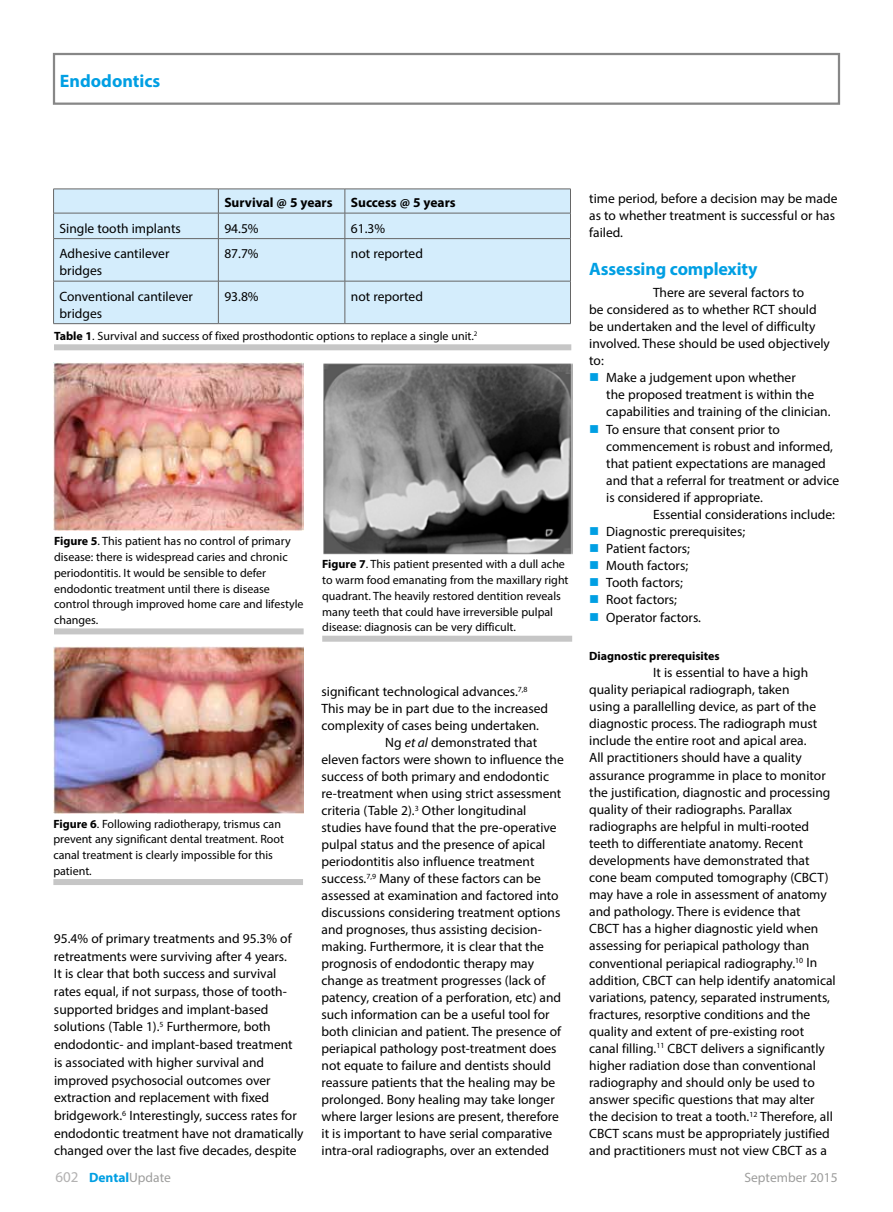
<style>
.page{position:relative;width:893px;height:1212px;background:#fff}
.page>*{position:absolute;margin:0;border:0;box-sizing:border-box;transform-origin:0 0}
.t1{font:700 18px "Myriad Pro";letter-spacing:-.01em;color:#009fe3}
.t2{font:13.5px/17.1px "Myriad Pro";color:#000}
.t3{font:700 13.5px "Myriad Pro";color:#000}
.t4{font:700 13.5px "Myriad Pro";color:#009fe3}
.t5{font:13.5px "Myriad Pro";color:#9d9d9c}
.t6{font:12px/15.8px "Myriad Pro";color:#000}
.t7{font:700 12px "Myriad Pro";color:#000}
.s1{font-weight:700}
.s2{font-style:italic}
.s3{color:#009fe3}
.s4{font-weight:400;font-size:15px;color:#b3b2b2}
.s5{font-weight:400;color:#9d9d9c}
</style>
<div class="page">
<div style="left:53px;top:53px;width:787px;height:52px;border:2px solid #878787"></div>
<div style="left:54px;top:628px;width:250px;height:6px;background:#c6c6c6"></div>
<div style="left:53px;top:879px;width:250px;height:6px;background:#c6c6c6"></div>
<div style="left:322px;top:636px;width:250px;height:6px;background:#c6c6c6"></div>
<div style="left:54px;top:344px;width:517px;height:6px;background:#c6c6c6"></div>
<div style="left:54px;top:189px;width:516px;height:135px;background:#d4edfc"></div>
<hr style="left:53px;top:189px;width:165px;height:1px;background:#666">
<hr style="left:218px;top:189px;width:127px;height:1px;background:#666">
<hr style="left:345px;top:189px;width:226px;height:1px;background:#666">
<hr style="left:53px;top:213px;width:165px;height:1px;background:#666">
<svg style="left:53px;top:189px;width:1px;height:49px"></svg>
<hr style="left:218px;top:213px;width:127px;height:1px;background:#666">
<svg style="left:218px;top:189px;width:1px;height:49px"></svg>
<hr style="left:345px;top:213px;width:226px;height:1px;background:#666">
<svg style="left:345px;top:189px;width:1px;height:49px"></svg>
<svg style="left:570px;top:190px;width:1px;height:48px"></svg>
<hr style="left:53px;top:238px;width:165px;height:1px;background:#666">
<hr style="left:53px;top:239px;width:1px;height:42px;background:#666">
<hr style="left:218px;top:238px;width:127px;height:1px;background:#666">
<hr style="left:218px;top:239px;width:1px;height:42px;background:#666">
<hr style="left:345px;top:238px;width:226px;height:1px;background:#666">
<hr style="left:345px;top:239px;width:1px;height:42px;background:#666">
<hr style="left:570px;top:239px;width:1px;height:42px;background:#666">
<hr style="left:53px;top:281px;width:165px;height:1px;background:#666">
<hr style="left:53px;top:281px;width:1px;height:42px;background:#666">
<hr style="left:218px;top:281px;width:127px;height:1px;background:#666">
<hr style="left:218px;top:281px;width:1px;height:42px;background:#666">
<hr style="left:345px;top:281px;width:226px;height:1px;background:#666">
<hr style="left:345px;top:281px;width:1px;height:42px;background:#666">
<hr style="left:570px;top:281px;width:1px;height:42px;background:#666">
<hr style="left:53px;top:323px;width:165px;height:1px;background:#666">
<hr style="left:218px;top:323px;width:127px;height:1px;background:#666">
<hr style="left:345px;top:323px;width:226px;height:1px;background:#666">
<img style="left:53px;top:363px;width:250px;height:167px">
<img style="left:53px;top:646px;width:250px;height:167px">
<img style="left:323px;top:363px;width:249px;height:191px">
<h1 class="t1" style="left:60px;top:69px;width:102px">Endodontics</h1>
<p class="t3" style="left:224px;top:194px;width:110px">Survival @ 5 years</p>
<p class="t3" style="left:351px;top:194px;width:106px">Success @ 5 years</p>
<p class="t2" style="left:60px;top:219px;width:123px">Single tooth implants</p>
<p class="t2" style="left:224px;top:219px;width:36px">94.5%</p>
<p class="t2" style="left:351px;top:219px;width:36px">61.3%</p>
<p class="t2" style="left:60px;top:245px;width:111px">Adhesive cantilever bridges</p>
<p class="t2" style="left:224px;top:245px;width:36px">87.7%</p>
<p class="t2" style="left:351px;top:245px;width:74px">not reported</p>
<p class="t2" style="left:60px;top:287px;width:135px">Conventional cantilever bridges</p>
<p class="t2" style="left:224px;top:287px;width:36px">93.8%</p>
<p class="t2" style="left:351px;top:287px;width:74px">not reported</p>
<p class="t6" style="left:54px;top:328px;width:425px"><span class="s1">Table 1</span>. Survival and success of fixed prosthodontic options to replace a single unit.<sup>2</sup></p>
<p class="t6" style="left:54px;top:533px;width:251px"><span class="s1">Figure 5</span>. This patient has no control of primary disease: there is widespread caries and chronic periodontitis. It would be sensible to defer endodontic treatment until there is disease control through improved home care and lifestyle changes.</p>
<p class="t6" style="left:322px;top:556px;width:248px"><span class="s1">Figure 7</span>. This patient presented with a dull ache to warm food emanating from the maxillary right quadrant. The heavily restored dentition reveals many teeth that could have irreversible pulpal disease: diagnosis can be very difficult.</p>
<p class="t6" style="left:53px;top:815px;width:232px"><span class="s1">Figure 6</span>. Following radiotherapy, trismus can prevent any significant dental treatment. Root canal treatment is clearly impossible for this patient.</p>
<p class="t2" style="left:54px;top:929px;width:251px;line-height:17.7px">95.4% of primary treatments and 95.3% of retreatments were surviving after 4 years.<br>It is clear that both success and survival rates equal, if not surpass, those of tooth&shy;supported bridges and implant-based solutions (Table 1).<sup>5</sup> Furthermore, both endodontic- and implant-based treatment is associated with higher survival and improved psychosocial outcomes over extraction and replacement with fixed bridgework.<sup>6</sup> Interestingly, success rates for endodontic treatment have not dramatically changed over the last five decades, despite</p>
<p class="t2" style="left:322px;top:683px;width:208px">significant technological advances.<sup>7,8</sup></p>
<p class="t2" style="left:321px;top:700px;width:228px">This may be in part due to the increased</p>
<p class="t2" style="left:321px;top:717px;width:219px">complexity of cases being undertaken.</p>
<p class="t2" style="left:385px;top:734px;width:153px">Ng <span class="s2">et al</span> demonstrated that</p>
<p class="t2" style="left:321px;top:751px;width:244px">eleven factors were shown to influence the</p>
<p class="t2" style="left:321px;top:768px;width:229px">success of both primary and endodontic</p>
<p class="t2" style="left:321px;top:785px;width:241px">re-treatment when using strict assessment</p>
<p class="t2" style="left:321px;top:802px;width:206px">criteria (Table 2).<sup>3</sup> Other longitudinal</p>
<p class="t2" style="left:322px;top:819px;width:237px">studies have found that the pre-operative</p>
<p class="t2" style="left:322px;top:836px;width:225px">pulpal status and the presence of apical</p>
<p class="t2" style="left:322px;top:853px;width:215px">periodontitis also influence treatment</p>
<p class="t2" style="left:322px;top:870px;width:221px">success.<sup>7,9</sup> Many of these factors can be</p>
<p class="t2" style="left:321px;top:887px;width:239px">assessed at examination and factored into</p>
<p class="t2" style="left:321px;top:904px;width:240px">discussions considering treatment options</p>
<p class="t2" style="left:321px;top:921px;width:222px">and prognoses, thus assisting decision-</p>
<p class="t2" style="left:321px;top:938px;width:224px">making. Furthermore, it is clear that the</p>
<p class="t2" style="left:321px;top:955px;width:214px">prognosis of endodontic therapy may</p>
<p class="t2" style="left:321px;top:972px;width:225px">change as treatment progresses (lack of</p>
<p class="t2" style="left:321px;top:989px;width:241px">patency, creation of a perforation, etc) and</p>
<p class="t2" style="left:321px;top:1006px;width:229px">such information can be a useful tool for</p>
<p class="t2" style="left:321px;top:1023px;width:241px">both clinician and patient. The presence of</p>
<p class="t2" style="left:321px;top:1040px;width:237px">periapical pathology post-treatment does</p>
<p class="t2" style="left:321px;top:1057px;width:231px">not equate to failure and dentists should</p>
<p class="t2" style="left:321px;top:1074px;width:235px">reassure patients that the healing may be</p>
<p class="t2" style="left:321px;top:1091px;width:235px">prolonged. Bony healing may take longer</p>
<p class="t2" style="left:321px;top:1108px;width:239px">where larger lesions are present, therefore</p>
<p class="t2" style="left:321px;top:1125px;width:232px">it is important to have serial comparative</p>
<p class="t2" style="left:321px;top:1142px;width:229px">intra-oral radiographs, over an extended</p>
<p class="t2" style="left:589px;top:190px;width:250px">time period, before a decision may be made as to whether treatment is successful or has failed.</p>
<h1 class="t1" style="left:589px;top:258px;width:170px">Assessing complexity</h1>
<p class="t2" style="left:589px;top:283px;width:242px;text-indent:64px">There are several factors to<br>be considered as to whether RCT should be undertaken and the level of difficulty involved. These should be used objectively to:</p>
<p class="t2" style="left:606px;top:369px;width:226px;text-indent:-17px"><span class="s3">■</span> Make a judgement upon whether<br>the proposed treatment is within the capabilities and training of the clinician.</p>
<p class="t2" style="left:606px;top:420px;width:235px;text-indent:-17px"><span class="s3">■</span> To ensure that consent prior to commencement is robust and informed, that patient expectations are managed and that a referral for treatment or advice is considered if appropriate.</p>
<p class="t2" style="left:653px;top:506px;width:184px">Essential considerations include:</p>
<p class="t2" style="left:589px;top:523px;width:157px"><span class="s3">■</span> Diagnostic prerequisites;</p>
<p class="t2" style="left:589px;top:540px;width:102px"><span class="s3">■</span> Patient factors;</p>
<p class="t2" style="left:589px;top:557px;width:100px"><span class="s3">■</span> Mouth factors;</p>
<p class="t2" style="left:589px;top:574px;width:95px"><span class="s3">■</span> Tooth factors;</p>
<p class="t2" style="left:589px;top:591px;width:89px"><span class="s3">■</span> Root factors;</p>
<p class="t2" style="left:589px;top:608px;width:113px"><span class="s3">■</span> Operator factors.</p>
<p class="t7" style="left:589px;top:648px;width:132px">Diagnostic prerequisites</p>
<p class="t2" style="left:589px;top:664px;width:248px;text-indent:64px">It is essential to have a high quality periapical radiograph, taken<br>using a parallelling device, as part of the diagnostic process. The radiograph must include the entire root and apical area.<br>All practitioners should have a quality assurance programme in place to monitor the justification, diagnostic and processing quality of their radiographs. Parallax radiographs are helpful in multi-rooted teeth to differentiate anatomy. Recent developments have demonstrated that cone beam computed tomography (CBCT) may have a role in assessment of anatomy and pathology. There is evidence that<br>CBCT has a higher diagnostic yield when assessing for periapical pathology than conventional periapical radiography.<sup>10</sup> In addition, CBCT can help identify anatomical variations, patency, separated instruments, fractures, resorptive conditions and the quality and extent of pre-existing root canal filling.<sup>11</sup> CBCT delivers a significantly higher radiation dose than conventional radiography and should only be used to answer specific questions that may alter the decision to treat a tooth.<sup>12</sup> Therefore, all CBCT scans must be appropriately justified and practitioners must not view CBCT as a</p>
<p class="t4" style="left:56px;top:1168px;width:117px"><span class="s4">602</span> Dental<span class="s5">Update</span></p>
<p class="t5" style="left:744px;top:1168px;width:95px">September 2015</p>
</div>
